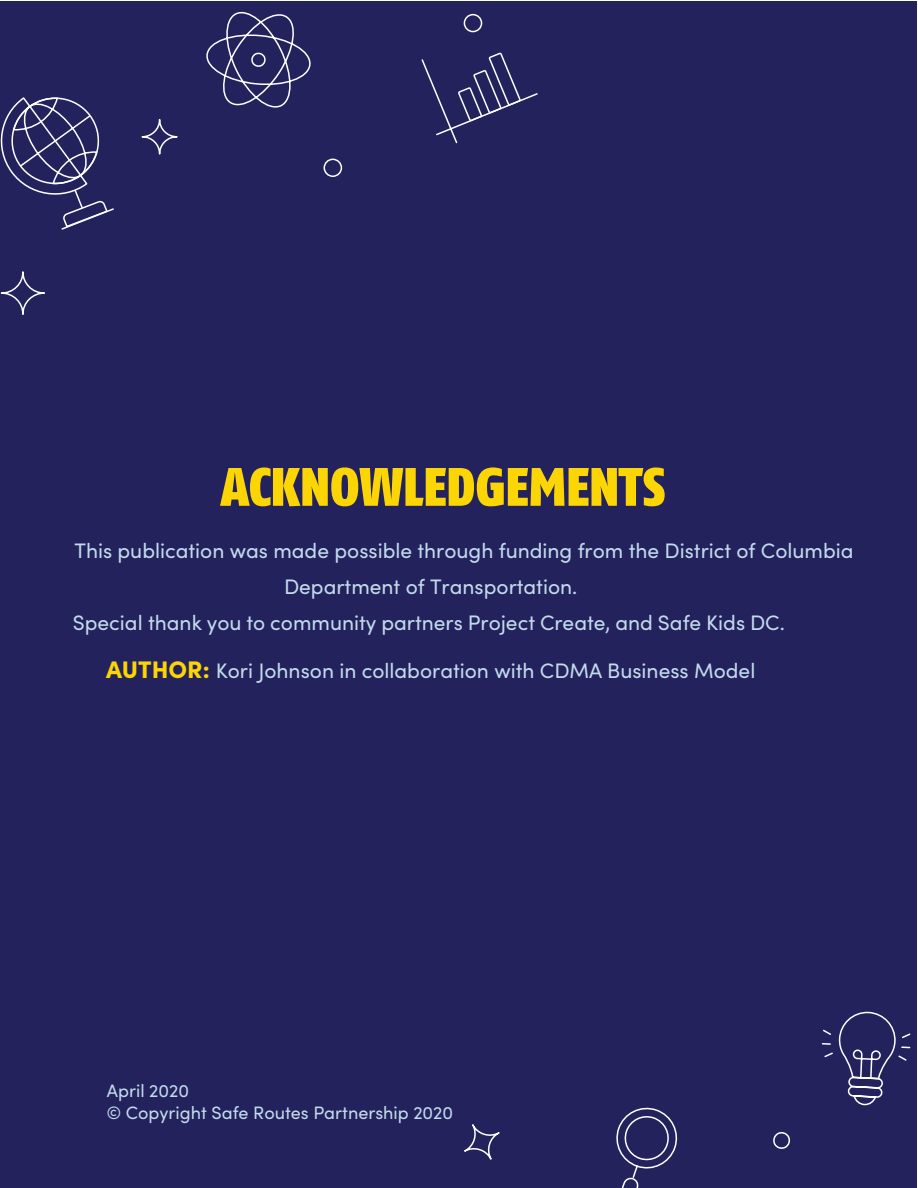
<style>
.page{position:relative;width:918px;height:1188px;background:#fff}
.page>*{position:absolute;margin:0;border:0;box-sizing:border-box;transform-origin:0 0}
.t1{font:900 54px "Fago Co";color:#fcd505}
.t2{font:21px "Sofia Pro";color:#c2dbeb}
.t3{font:18px/21.1px "Sofia Pro";color:#c2dbeb}
.s1{font-weight:900;font-size:24px;color:#fcd505}
</style>
<div class="page">
<div style="left:1px;top:1px;width:916px;height:1186px;background:#24225d"></div>
<svg style="left:0;top:6px;width:538px;height:310px"></svg>
<svg style="left:0;top:90px;width:115px;height:141px"></svg>
<svg style="left:821px;top:1011px;width:90px;height:95px"></svg>
<svg style="left:463px;top:1107px;width:329px;height:81px"></svg>
<h1 class="t1" style="left:221px;top:454px;width:447px">ACKNOWLEDGEMENTS</h1>
<p class="t2" style="left:74px;top:536px;width:781px">This publication was made possible through funding from the District of Columbia</p>
<p class="t2" style="left:284px;top:571px;width:295px">Department of Transportation.</p>
<p class="t2" style="left:73px;top:608px;width:714px">Special thank you to community partners Project Create, and Safe Kids DC.</p>
<p class="t2" style="left:106px;top:655px;width:651px"><span class="s1">AUTHOR:</span> Kori Johnson in collaboration with CDMA Business Model</p>
<p class="t3" style="left:107px;top:1080px;width:348px">April 2020<br>© Copyright Safe Routes Partnership 2020</p>
</div>
